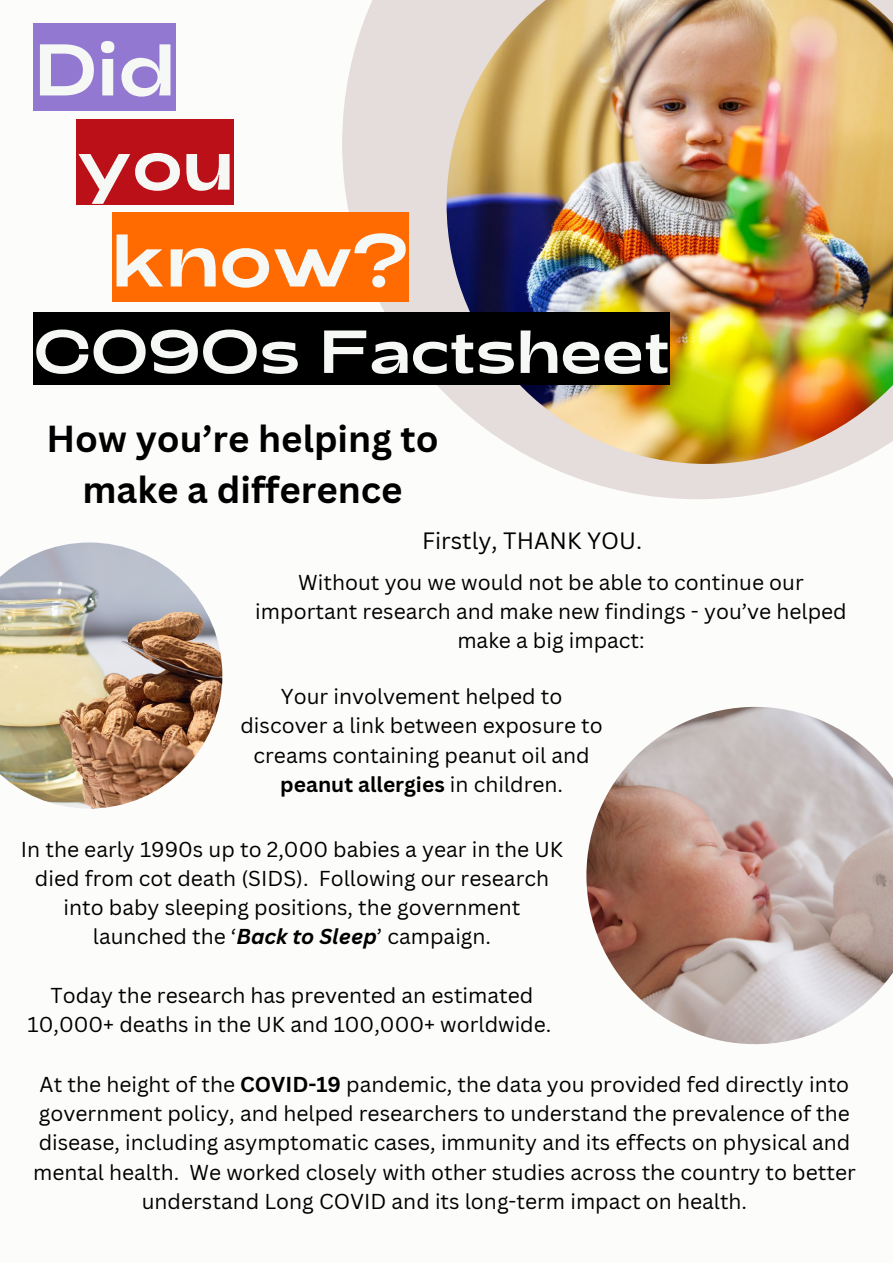
<style>
.page{position:relative;width:893px;height:1263px;background:#fcfcfb}
.page>*{position:absolute;margin:0;border:0;box-sizing:border-box;transform-origin:0 0}
.t1{font:74.32px "Adieu";color:#f6f8f5}
.t2{font:72.97px "Adieu";color:#f6f8f5}
.t3{font:71.25px "Adieu";color:#f6f8f5}
.t4{font:60.6px "Adieu";color:#f6f8f5}
.t5{font:700 36.6px/51.2px "Canva Sans";color:#000;text-align:center}
.t6{font:23.02px "Canva Sans";color:#000}
.t7{font:21px/29.2px "Canva Sans";color:#000;text-align:center}
.s1{font-weight:700}
.s2{font-weight:700;font-style:italic}
</style>
<div class="page">
<svg style="left:342px;top:0;width:510px;height:499px;fill:#e5dcdc"></svg>
<img style="left:446px;top:0;width:447px;height:464px">
<img style="left:586px;top:707px;width:307px;height:337px">
<img style="left:0;top:542px;width:222px;height:266px">
<div style="left:34px;top:23px;width:142px;height:87px;background:#9278d1"></div>
<div style="left:77px;top:119px;width:157px;height:85px;background:#bc1019"></div>
<div style="left:112px;top:213px;width:297px;height:89px;background:#ff6b00"></div>
<div style="left:34px;top:313px;width:636px;height:72px;background:#000"></div>
<p class="t2" style="left:34px;top:22px;width:144px">Did</p>
<p class="t3" style="left:77px;top:118px;width:159px">you</p>
<p class="t1" style="left:112px;top:212px;width:298px">know?</p>
<p class="t4" style="left:34px;top:312px;width:637px">CO90s Factsheet</p>
<p class="t5" style="left:46px;top:412px;width:394px">How you’re helping to make a difference</p>
<p class="t6" style="left:422px;top:524px;width:222px">Firstly, THANK YOU.</p>
<p class="t7" style="left:255px;top:567px;width:593px">Without you we would not be able to continue our important research and make new findings - you’ve helped make a big impact:</p>
<p class="t7" style="left:240px;top:681px;width:364px">Your involvement helped to discover a link between exposure to creams containing peanut oil and <span class="s1">peanut allergies</span> in children.</p>
<p class="t7" style="left:21px;top:834px;width:543px">In the early 1990s up to 2,000 babies a year in the UK died from cot death (SIDS). Following our research into baby sleeping positions, the government launched the ‘<span class="s2">Back to Sleep</span>’ campaign.</p>
<p class="t7" style="left:27px;top:980px;width:525px">Today the research has prevented an estimated<br>10,000+ deaths in the UK and 100,000+ worldwide.</p>
<p class="t7" style="left:33px;top:1069px;width:824px">At the height of the <span class="s1">COVID-19</span> pandemic, the data you provided fed directly into government policy, and helped researchers to understand the prevalence of the disease, including asymptomatic cases, immunity and its effects on physical and mental health. We worked closely with other studies across the country to better understand Long COVID and its long-term impact on health.</p>
</div>
